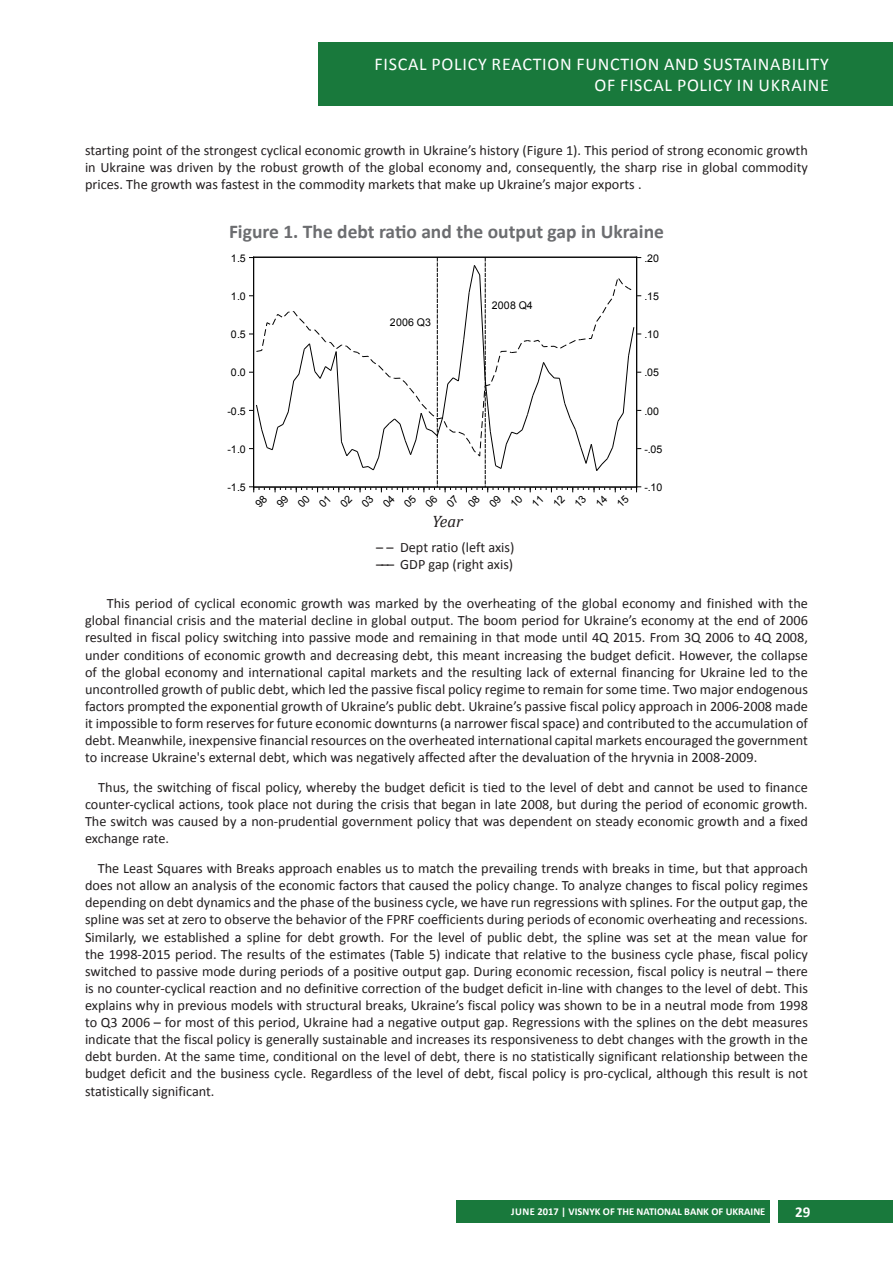
<style>
.page{position:relative;width:893px;height:1263px;background:#fff}
.page>*{position:absolute;margin:0;border:0;box-sizing:border-box;transform-origin:0 0}
.t1{font:700 19.5px "Calibri";color:#6c6d70}
.t2{font:18px/21px "Calibri";letter-spacing:.04em;color:#fff;text-align:right}
.t3{font:italic 16.5px "Cambria";color:#231f20}
.t4{font:700 15px "Calibri";color:#fff}
.t5{font:14.25px/17.1px "Calibri";color:#231f20;text-align:justify}
.t6{font:10.65px "Arial";letter-spacing:.02em;color:#000}
.t7{font:700 10.5px "Calibri";color:#fff}
</style>
<div class="page">
<div style="left:778px;top:1200px;width:115px;height:23px;background:#19793c"></div>
<div style="left:456px;top:1200px;width:314px;height:23px;background:#19793c"></div>
<div style="left:319px;top:42px;width:574px;height:64px;background:#19793c"></div>
<svg style="left:249px;top:257px;width:392px;height:236px"></svg>
<p class="t2" style="left:375px;top:53px;width:456px">Fiscal Policy Reaction Function and Sustainability of Fiscal Policy in U kraine</p>
<p class="t5" style="left:85px;top:142px;width:724px">starting point of the strongest cyclical economic growth in U kraine’s history (Figure 1). This period of strong economic growth in U kraine was driven by the robust growth of the global economy and, consequently, the sharp rise in global commodity prices. The growth was fastest in the commodity markets that make up U kraine’s major exports .</p>
<h1 class="t1" style="left:229px;top:219px;width:436px">Figure 1. The debt ratio and the output gap in Ukraine</h1>
<p class="t6" style="left:231px;top:251px;width:16px">1.5</p>
<p class="t6" style="left:644px;top:251px;width:16px">.20</p>
<p class="t6" style="left:231px;top:289px;width:16px">1.0</p>
<p class="t6" style="left:492px;top:298px;width:43px">2008 Q4</p>
<p class="t6" style="left:644px;top:289px;width:16px">.15</p>
<p class="t6" style="left:390px;top:316px;width:43px">2006 Q3</p>
<p class="t6" style="left:231px;top:327px;width:16px">0.5</p>
<p class="t6" style="left:644px;top:327px;width:16px">.10</p>
<p class="t6" style="left:231px;top:366px;width:16px">0.0</p>
<p class="t6" style="left:644px;top:366px;width:16px">.05</p>
<p class="t6" style="left:228px;top:404px;width:20px">-0.5</p>
<p class="t6" style="left:644px;top:404px;width:16px">.00</p>
<p class="t6" style="left:228px;top:442px;width:20px">-1.0</p>
<p class="t6" style="left:644px;top:442px;width:20px">-.05</p>
<p class="t6" style="left:228px;top:480px;width:20px">-1.5</p>
<p class="t6" style="left:644px;top:480px;width:20px">-.10</p>
<p class="t3" style="left:432px;top:510px;width:32px">Year</p>
<p class="t6" style="left:414px;top:532px;width:98px">GDP gap (right axis)</p>
<p class="t5" style="left:376px;top:539px;width:140px">– – Dept ratio (left axis) ––– GDP gap (right axis)</p>
<p class="t5" style="left:85px;top:595px;width:724px;text-indent:13px">This period of cyclical economic growth was marked by the overheating of the global economy and finished with the global financial crisis and the material decline in global output. The boom period for U kraine’s economy at the end of 2006 resulted in fiscal policy switching into passive mode and remaining in that mode until 4Q 2015. From 3Q 2006 to 4Q 2008, under conditions of economic growth and decreasing debt, this meant increasing the budget deficit. However, the collapse of the global economy and international capital markets and the resulting lack of external financing for U kraine led to the uncontrolled growth of public debt, which led the passive fiscal policy regime to remain for some time. Two major endogenous factors prompted the exponential growth of U kraine’s public debt. U kraine’s passive fiscal policy approach in 2006-2008 made it impossible to form reserves for future economic downturns (a narrower fiscal space) and contributed to the accumulation of debt. Meanwhile, inexpensive financial resources on the overheated international capital markets encouraged the government to increase U kraine's external debt, which was negatively affected after the devaluation of the hryvnia in 2008-2009.</p>
<p class="t5" style="left:85px;top:779px;width:724px;text-indent:13px">Thus, the switching of fiscal policy, whereby the budget deficit is tied to the level of debt and cannot be used to finance counter-cyclical actions, took place not during the crisis that began in late 2008, but during the period of economic growth.<br>The switch was caused by a non-prudential government policy that was dependent on steady economic growth and a fixed exchange rate.</p>
<p class="t5" style="left:85px;top:860px;width:724px;text-indent:13px">The Least Squares with Breaks approach enables us to match the prevailing trends with breaks in time, but that approach does not allow an analysis of the economic factors that caused the policy change. To analyze changes to fiscal policy regimes depending on debt dynamics and the phase of the business cycle, we have run regressions with splines. For the output gap, the spline was set at zero to observe the behavior of the FPRF coefficients during periods of economic overheating and recessions.<br>Similarly, we established a spline for debt growth. For the level of public debt, the spline was set at the mean value for the 1998-2015 period. The results of the estimates (Table 5) indicate that relative to the business cycle phase, fiscal policy switched to passive mode during periods of a positive output gap. During economic recession, fiscal policy is neutral – there is no counter-cyclical reaction and no definitive correction of the budget deficit in-line with changes to the level of debt. This explains why in previous models with structural breaks, U kraine’s fiscal policy was shown to be in a neutral mode from 1998 to Q3 2006 – for most of this period, U kraine had a negative output gap. Regressions with the splines on the debt measures indicate that the fiscal policy is generally sustainable and increases its responsiveness to debt changes with the growth in the debt burden. At the same time, conditional on the level of debt, there is no statistically significant relationship between the budget deficit and the business cycle. Regardless of the level of debt, fiscal policy is pro-cyclical, although this result is not statistically significant.</p>
<p class="t7" style="left:511px;top:1205px;width:12px">June</p>
<p class="t7" style="left:537px;top:1205px;width:229px">2017 | VISNYK OF THE NATIONAL BANK OF UKRAINE</p>
<p class="t4" style="left:795px;top:1202px;width:17px">29</p>
</div>
